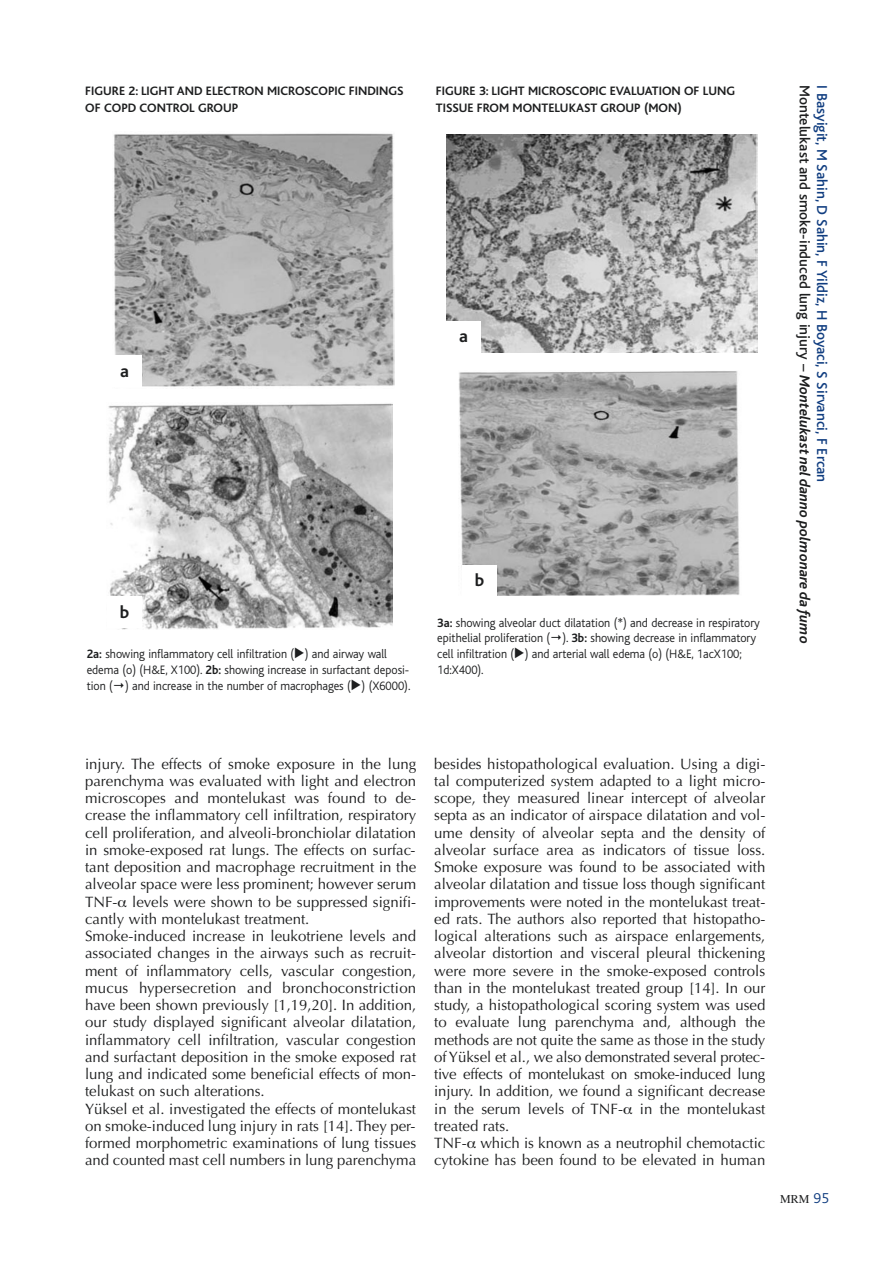
<style>
.page{position:relative;width:893px;height:1263px;background:#fff}
.page>*{position:absolute;margin:0;border:0;box-sizing:border-box;transform-origin:0 0}
.t1{font:700 18px "Ftmsyy Bliss";color:#1d1e1f}
.t2{font:15px/17.2px "Sbyffg Optima";color:#1d1e1f}
.t3{font:500 15px "Vlkcds Bliss";color:#1d1e1f}
.t4{font:500 15px "Vlkcds Bliss";color:#103d80}
.t5{font:300 12.75px/15.8px "Kdbkrx Bliss";color:#1d1e1f;scale:.95 1}
.t6{font:700 12.75px/17.2px "Ftmsyy Bliss";color:#1d1e1f}
.t7{font:12px "Gflcxw Times";color:#1d1e1f}
.s1{font-family:"Ftmsyy Bliss";font-weight:700}
.s2{font-family:"Xlnrgq Lucida Grande";font-weight:400}
.s3{font-family:"Gdcbwn Bliss";font-weight:700;font-style:italic}
.s4{font-family:"Kdbkrx Bliss";font-weight:300;font-size:15px;color:#103d80}
</style>
<div class="page">
<img style="left:113px;top:133px;width:282px;height:254px">
<img style="left:108px;top:403px;width:285px;height:227px">
<div style="left:108px;top:596px;width:34px;height:32px;background:#fff"></div>
<div style="left:108px;top:355px;width:34px;height:32px;background:#fff"></div>
<img style="left:447px;top:135px;width:310px;height:218px">
<img style="left:459px;top:371px;width:281px;height:224px">
<div style="left:463px;top:565px;width:34px;height:31px;background:#fff"></div>
<div style="left:446px;top:321px;width:35px;height:31px;background:#fff"></div>
<p class="t6" style="left:85px;top:84px;width:320px">FIGURE 2: LIGHT AND ELECTRON MICROSCOPIC FINDINGS<br>OF COPD CONTROL GROUP</p>
<p class="t6" style="left:436px;top:84px;width:301px">FIGURE 3: LIGHT MICROSCOPIC EVALUATION OF LUNG<br>TISSUE FROM MONTELUKAST GROUP (MON)</p>
<p class="t1" style="left:120px;top:364px;width:10px">a</p>
<p class="t1" style="left:459px;top:329px;width:10px">a</p>
<p class="t1" style="left:120px;top:605px;width:11px">b</p>
<p class="t5" style="left:87px;top:647px;width:342px"><span class="s1">2a:</span> showing inflammatory cell infiltration (<span class="s2">►</span>) and airway wall edema (o) (H&amp;E, X100). <span class="s1">2b:</span> showing increase in surfactant deposi&shy;tion (<span class="s2">→</span>) and increase in the number of macrophages (<span class="s2">►</span>) (X6000).</p>
<p class="t1" style="left:475px;top:573px;width:11px">b</p>
<p class="t5" style="left:437px;top:616px;width:341px"><span class="s1">3a:</span> showing alveolar duct dilatation (*) and decrease in respiratory epithelial proliferation (<span class="s2">→</span>). <span class="s1">3b:</span> showing decrease in inflammatory cell infiltration (<span class="s2">►</span>) and arterial wall edema (o) (H&amp;E, 1acX100; 1d:X400).</p>
<p class="t3" style="left:811px;top:85px;width:560px;rotate:90deg">Montelukast and smoke-induced lung injury – <span class="s3">Montelukast nel danno polmonare da fumo</span></p>
<p class="t4" style="left:828px;top:85px;width:399px;rotate:90deg">I Basyigit, M Sahin, D Sahin, F Yildiz, H Boyaci, S Sirvanci, F Ercan</p>
<p class="t2" style="left:85px;top:756px;width:333px">injury. The effects of smoke exposure in the lung parenchyma was evaluated with light and electron microscopes and montelukast was found to de&shy;crease the inflammatory cell infiltration, respiratory cell proliferation, and alveoli-bronchiolar dilatation in smoke-exposed rat lungs. The effects on surfac&shy;tant deposition and macrophage recruitment in the alveolar space were less prominent; however serum TNF- levels were shown to be suppressed signifi&shy;cantly with montelukast treatment.<br>Smoke-induced increase in leukotriene levels and associated changes in the airways such as recruit&shy;ment of inflammatory cells, vascular congestion, mucus hypersecretion and bronchoconstriction have been shown previously [1,19,20]. In addition, our study displayed significant alveolar dilatation, inflammatory cell infiltration, vascular congestion and surfactant deposition in the smoke exposed rat lung and indicated some beneficial effects of mon&shy;telukast on such alterations.<br>Yüksel et al. investigated the effects of montelukast on smoke-induced lung injury in rats [14]. They per&shy;formed morphometric examinations of lung tissues and counted mast cell numbers in lung parenchyma</p>
<p class="t2" style="left:434px;top:756px;width:333px">besides histopathological evaluation. Using a digi&shy;tal computerized system adapted to a light micro&shy;scope, they measured linear intercept of alveolar septa as an indicator of airspace dilatation and vol&shy;ume density of alveolar septa and the density of alveolar surface area as indicators of tissue loss.<br>Smoke exposure was found to be associated with alveolar dilatation and tissue loss though significant improvements were noted in the montelukast treat&shy;ed rats. The authors also reported that histopatho&shy;logical alterations such as airspace enlargements, alveolar distortion and visceral pleural thickening were more severe in the smoke-exposed controls than in the montelukast treated group [14]. In our study, a histopathological scoring system was used to evaluate lung parenchyma and, although the methods are not quite the same as those in the study of Yüksel et al., we also demonstrated several protec&shy;tive effects of montelukast on smoke-induced lung injury. In addition, we found a significant decrease in the serum levels of TNF- in the montelukast treated rats.<br>TNF- which is known as a neutrophil chemotactic cytokine has been found to be elevated in human</p>
<p class="t7" style="left:780px;top:1195px;width:50px">MRM <span class="s4">95</span></p>
</div>
